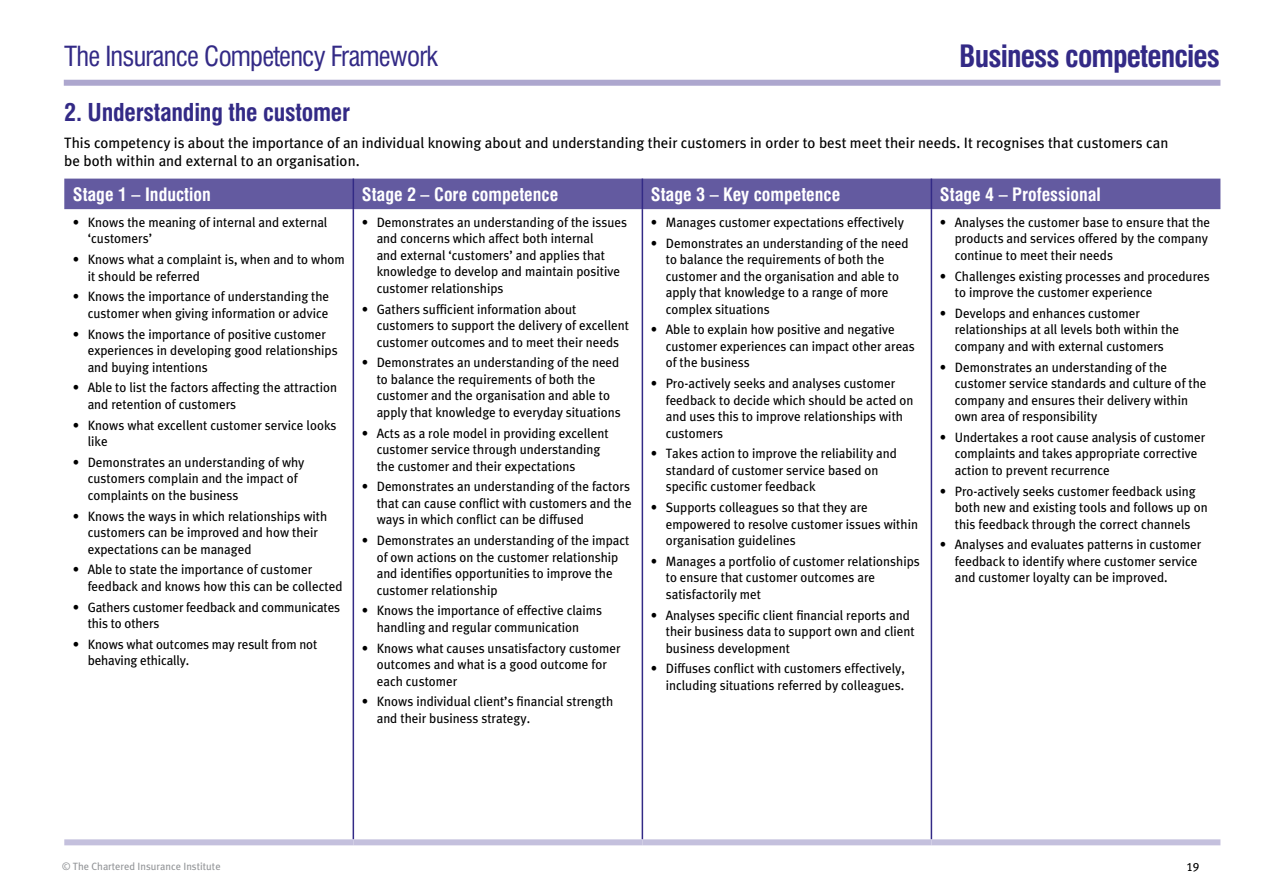
<style>
.page{position:relative;width:1263px;height:893px;background:#fff}
.page>*{position:absolute;margin:0;border:0;box-sizing:border-box;transform-origin:0 0}
.t1{font:700 condensed 30px "Swiss 721 BT";letter-spacing:-.03em;color:#332a86}
.t2{font:condensed 27px "Swiss 721 BT";letter-spacing:-.03em;color:#332a86}
.t3{font:700 condensed 24px "Swiss 721 BT";letter-spacing:-.01em;color:#332a86}
.t4{font:700 condensed 18px "Swiss 721 BT";color:#fff}
.t5{font:15px/18px "Cii Meta Plus";color:#000}
.t6{font:13.5px/16.5px "Cii Meta Plus";color:#000}
.t7{font:12px "Cii Meta Plus";color:#000}
.t8{font:10.5px "Cii Meta Plus";color:#939598}
</style>
<div class="page">
<div style="left:64px;top:80px;width:1156px;height:6px;background:#ada7ce"></div>
<div style="left:64px;top:179px;width:1156px;height:30px;background:#635aa0"></div>
<hr style="left:353px;top:179px;width:1px;height:30px;background:#332a86">
<hr style="left:642px;top:179px;width:1px;height:30px;background:#332a86">
<hr style="left:931px;top:179px;width:1px;height:30px;background:#332a86">
<hr style="left:353px;top:209px;width:1px;height:630px;background:#332a86">
<hr style="left:642px;top:209px;width:1px;height:630px;background:#332a86">
<hr style="left:931px;top:209px;width:1px;height:630px;background:#332a86">
<div style="left:64px;top:839px;width:289px;height:6px;background:#c4c0dd"></div>
<div style="left:353px;top:839px;width:289px;height:6px;background:#c4c0dd"></div>
<div style="left:642px;top:839px;width:289px;height:6px;background:#c4c0dd"></div>
<div style="left:931px;top:839px;width:289px;height:6px;background:#c4c0dd"></div>
<h2 class="t2" style="left:64px;top:40px;width:375px">The Insurance Competency Framework</h2>
<h1 class="t1" style="left:959px;top:38px;width:262px">Business competencies</h1>
<h3 class="t3" style="left:64px;top:98px;width:287px">2. Understanding the customer</h3>
<p class="t5" style="left:64px;top:133px;width:1105px">This competency is about the importance of an individual knowing about and understanding their customers in order to best meet their needs. It recognises that customers can be both within and external to an organisation.</p>
<h3 class="t4" style="left:73px;top:183px;width:140px">Stage 1 – Induction</h3>
<h3 class="t4" style="left:362px;top:183px;width:198px">Stage 2 – Core competence</h3>
<h3 class="t4" style="left:651px;top:183px;width:191px">Stage 3 – Key competence</h3>
<h3 class="t4" style="left:940px;top:183px;width:162px">Stage 4 – Professional</h3>
<p class="t6" style="left:88px;top:214px;width:241px;text-indent:-15px">• Knows the meaning of internal and external ‘customers’</p>
<p class="t6" style="left:88px;top:251px;width:259px;text-indent:-15px">• Knows what a complaint is, when and to whom it should be referred</p>
<p class="t6" style="left:73px;top:288px;width:258px;text-align:right">• Knows the importance of understanding the customer when giving information or advice</p>
<p class="t6" style="left:88px;top:326px;width:252px;text-indent:-15px">• Knows the importance of positive customer experiences in developing good relationships and buying intentions</p>
<p class="t6" style="left:88px;top:379px;width:251px;text-indent:-15px">• Able to list the factors affecting the attraction and retention of customers</p>
<p class="t6" style="left:88px;top:417px;width:250px;text-indent:-15px">• Knows what excellent customer service looks like</p>
<p class="t6" style="left:88px;top:454px;width:218px;text-indent:-15px">• Demonstrates an understanding of why customers complain and the impact of complaints on the business</p>
<p class="t6" style="left:88px;top:508px;width:241px;text-indent:-15px">• Knows the ways in which relationships with customers can be improved and how their expectations can be managed</p>
<p class="t6" style="left:88px;top:561px;width:256px;text-indent:-15px">• Able to state the importance of customer feedback and knows how this can be collected</p>
<p class="t6" style="left:88px;top:599px;width:254px;text-indent:-15px">• Gathers customer feedback and communicates this to others</p>
<p class="t6" style="left:88px;top:636px;width:231px;text-indent:-15px">• Knows what outcomes may result from not behaving ethically.</p>
<p class="t6" style="left:955px;top:214px;width:257px;text-indent:-15px">• Analyses the customer base to ensure that the products and services offered by the company continue to meet their needs</p>
<p class="t6" style="left:955px;top:268px;width:257px;text-indent:-15px">• Challenges existing processes and procedures to improve the customer experience</p>
<p class="t6" style="left:955px;top:305px;width:226px;text-indent:-15px">• Develops and enhances customer relationships at all levels both within the company and with external customers</p>
<p class="t6" style="left:955px;top:358px;width:253px;text-indent:-15px">• Demonstrates an understanding of the customer service standards and culture of the company and ensures their delivery within own area of responsibility</p>
<p class="t6" style="left:955px;top:429px;width:252px;text-indent:-15px">• Undertakes a root cause analysis of customer complaints and takes appropriate corrective action to prevent recurrence</p>
<p class="t6" style="left:955px;top:482px;width:254px;text-indent:-15px">• Pro-actively seeks customer feedback using both new and existing tools and follows up on this feedback through the correct channels</p>
<p class="t6" style="left:955px;top:536px;width:248px;text-indent:-15px">• Analyses and evaluates patterns in customer feedback to identify where customer service and customer loyalty can be improved.</p>
<p class="t6" style="left:377px;top:214px;width:252px;text-indent:-15px">• Demonstrates an understanding of the issues and concerns which affect both internal<br>and external ‘customers’ and applies that knowledge to develop and maintain positive customer relationships</p>
<p class="t6" style="left:377px;top:301px;width:254px;text-indent:-15px">• Gathers sufficient information about customers to support the delivery of excellent customer outcomes and to meet their needs</p>
<p class="t6" style="left:377px;top:354px;width:246px;text-indent:-15px">• Demonstrates an understanding of the need to balance the requirements of both the customer and the organisation and able to apply that knowledge to everyday situations</p>
<p class="t6" style="left:377px;top:425px;width:233px;text-indent:-15px">• Acts as a role model in providing excellent customer service through understanding the customer and their expectations</p>
<p class="t6" style="left:377px;top:478px;width:256px;text-indent:-15px">• Demonstrates an understanding of the factors that can cause conflict with customers and the ways in which conflict can be diffused</p>
<p class="t6" style="left:377px;top:532px;width:254px;text-indent:-15px">• Demonstrates an understanding of the impact of own actions on the customer relationship and identifies opportunities to improve the customer relationship</p>
<p class="t6" style="left:362px;top:602px;width:242px;text-align:center">• Knows the importance of effective claims handling and regular communication</p>
<p class="t6" style="left:377px;top:640px;width:245px;text-indent:-15px">• Knows what causes unsatisfactory customer outcomes and what is a good outcome for each customer</p>
<p class="t6" style="left:377px;top:693px;width:238px;text-indent:-15px">• Knows individual client’s financial strength and their business strategy.</p>
<p class="t6" style="left:651px;top:214px;width:255px">• Manages customer expectations effectively</p>
<p class="t6" style="left:666px;top:235px;width:244px;text-indent:-15px">• Demonstrates an understanding of the need to balance the requirements of both the customer and the organisation and able to apply that knowledge to a range of more complex situations</p>
<p class="t6" style="left:666px;top:321px;width:251px;text-indent:-15px">• Able to explain how positive and negative customer experiences can impact other areas of the business</p>
<p class="t6" style="left:666px;top:375px;width:249px;text-indent:-15px">• Pro-actively seeks and analyses customer feedback to decide which should be acted on and uses this to improve relationships with customers</p>
<p class="t6" style="left:666px;top:445px;width:233px;text-indent:-15px">• Takes action to improve the reliability and standard of customer service based on specific customer feedback</p>
<p class="t6" style="left:666px;top:499px;width:254px;text-indent:-15px">• Supports colleagues so that they are empowered to resolve customer issues within organisation guidelines</p>
<p class="t6" style="left:666px;top:553px;width:256px;text-indent:-15px">• Manages a portfolio of customer relationships to ensure that customer outcomes are satisfactorily met</p>
<p class="t6" style="left:666px;top:607px;width:251px;text-indent:-15px">• Analyses specific client financial reports and their business data to support own and client business development</p>
<p class="t6" style="left:651px;top:660px;width:255px;text-align:right">• Diffuses conflict with customers effectively, including situations referred by colleagues.</p>
<p class="t8" style="left:62px;top:860px;width:160px">© The Chartered Insurance Institute</p>
<p class="t7" style="left:1186px;top:859px;width:14px">19</p>
</div>
